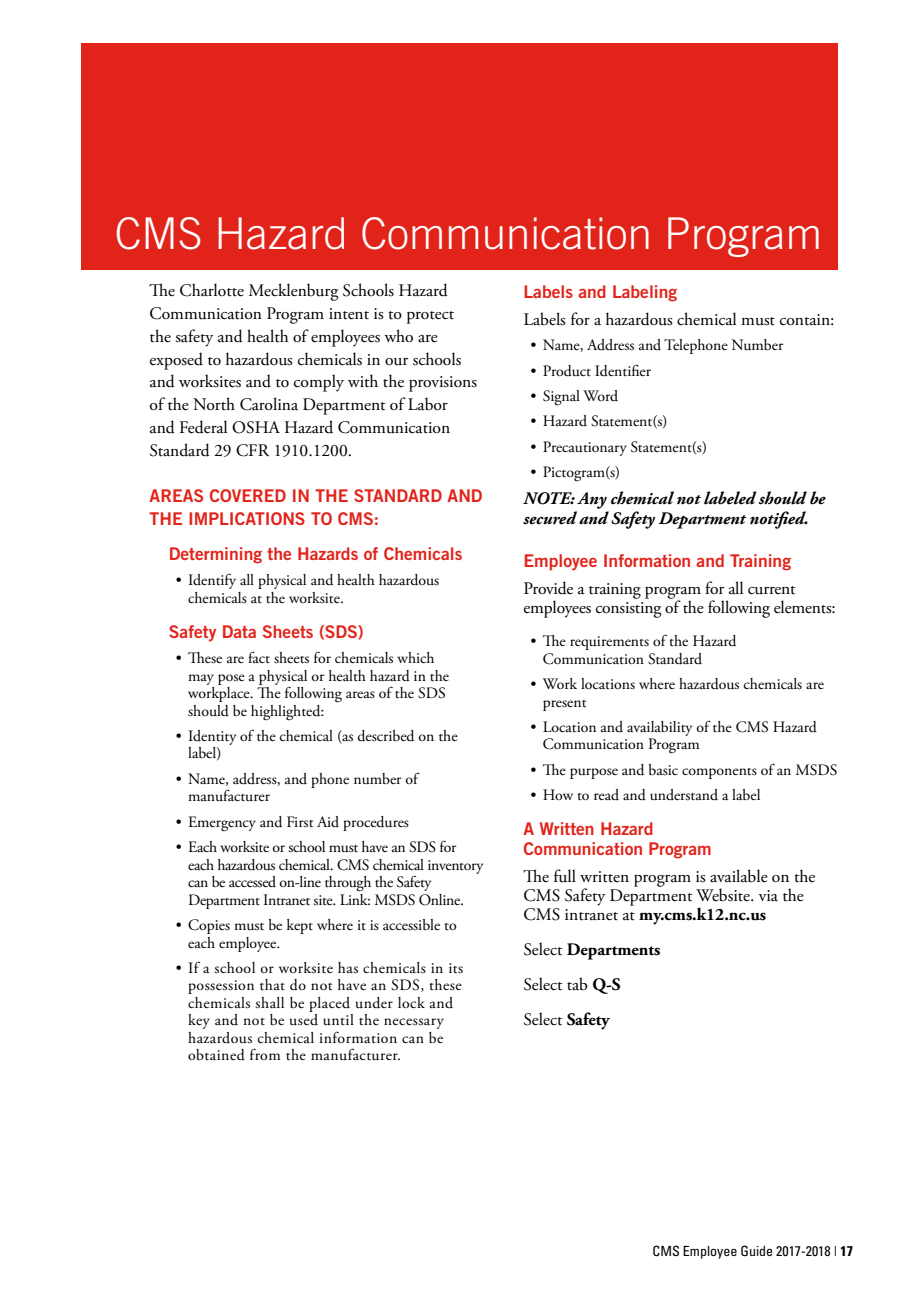
<style>
.page{position:relative;width:901px;height:1292px;background:#fff}
.page>*{position:absolute;margin:0;border:0;box-sizing:border-box;transform-origin:0 0}
.t1{font:300 43.75px "Trade Gothic";color:#fff}
.t2{font:17.5px/22.8px "Adobe Garamond Pro";color:#000}
.t3{font:17.5px/22.8px "Trade Gothic Bold Two";color:#e2231a}
.t4{font:italic 700 17.5px/19.2px "Adobe Garamond Pro";color:#000}
.t5{font:15.75px/17.5px "Adobe Garamond Pro";color:#000}
.t6{font:15.75px/17.5px "Adobe Garamond Pro";letter-spacing:.03em;color:#000}
.t7{font:15.75px/17.5px "Adobe Garamond Pro";letter-spacing:-.02em;color:#000}
.t8{font:condensed 14px "Univers";color:#000}
.s1{font-weight:700}
</style>
<div class="page">
<div style="left:82px;top:43px;width:756px;height:227px;background:#e2231a"></div>
<h1 class="t1" style="left:115px;top:207px;width:709px">CMS Hazard Communication Program</h1>
<p class="t2" style="left:150px;top:280px;width:329px">The Charlotte Mecklenburg Schools Hazard Communication Program intent is to protect the safety and health of employees who are exposed to hazardous chemicals in our schools and worksites and to comply with the provisions of the North Carolina Department of Labor and Federal OSHA Hazard Communication Standard 29 CFR 1910.1200.</p>
<p class="t3" style="left:150px;top:484px;width:334px">AREAS COVERED IN THE STANDARD AND<br>THE IMPLICATIONS TO CMS:</p>
<p class="t3" style="left:169px;top:542px;width:295px">Determining the Hazards of Chemicals</p>
<p class="t5" style="left:188px;top:572px;width:253px;text-indent:-12px">• Identify all physical and health hazardous chemicals at the worksite.</p>
<p class="t3" style="left:169px;top:620px;width:196px">Safety Data Sheets (SDS)</p>
<p class="t5" style="left:188px;top:650px;width:262px;text-indent:-12px">• These are fact sheets for chemicals which may pose a physical or health hazard in the workplace. The following areas of the SDS should be highlighted:</p>
<p class="t5" style="left:188px;top:727px;width:271px;text-indent:-12px">• Identity of the chemical (as described on the label)</p>
<p class="t5" style="left:188px;top:770px;width:231px;text-indent:-12px">• Name, address, and phone number of manufacturer</p>
<p class="t5" style="left:176px;top:813px;width:235px">• Emergency and First Aid procedures</p>
<p class="t7" style="left:188px;top:839px;width:297px;text-indent:-12px">• Each worksite or school must have an SDS for each hazardous chemical. CMS chemical inventory can be accessed on-line through the Safety Department Intranet site. Link: MSDS Online.</p>
<p class="t5" style="left:188px;top:916px;width:270px;text-indent:-12px">• Copies must be kept where it is accessible to each employee.</p>
<p class="t6" style="left:188px;top:959px;width:277px;text-indent:-12px">• If a school or worksite has chemicals in its possession that do not have an SDS, these chemicals shall be placed under lock and key and not be used until the necessary hazardous chemical information can be obtained from the manufacturer.</p>
<p class="t3" style="left:524px;top:280px;width:155px">Labels and Labeling</p>
<p class="t2" style="left:524px;top:309px;width:313px">Labels for a hazardous chemical must contain:</p>
<p class="t5" style="left:531px;top:337px;width:254px">• Name, Address and Telephone Number</p>
<p class="t5" style="left:531px;top:362px;width:122px">• Product Identifier</p>
<p class="t5" style="left:531px;top:388px;width:89px">• Signal Word</p>
<p class="t5" style="left:531px;top:413px;width:138px">• Hazard Statement(s)</p>
<p class="t5" style="left:531px;top:438px;width:178px">• Precautionary Statement(s)</p>
<p class="t5" style="left:531px;top:464px;width:91px">• Pictogram(s)</p>
<p class="t4" style="left:524px;top:489px;width:303px">NOTE: Any chemical not labeled should be secured and Safety Department notified.</p>
<p class="t3" style="left:524px;top:548px;width:269px">Employee Information and Training</p>
<p class="t2" style="left:524px;top:579px;width:314px;line-height:19.2px">Provide a training program for all current employees consisting of the following elements:</p>
<p class="t5" style="left:543px;top:633px;width:195px;text-indent:-12px">• The requirements of the Hazard<br>Communication Standard</p>
<p class="t5" style="left:543px;top:676px;width:283px;text-indent:-12px">• Work locations where hazardous chemicals are present</p>
<p class="t5" style="left:543px;top:718px;width:276px;text-indent:-12px">• Location and availability of the CMS Hazard<br>Communication Program</p>
<p class="t5" style="left:531px;top:761px;width:308px">• The purpose and basic components of an MSDS</p>
<p class="t5" style="left:531px;top:787px;width:231px">• How to read and understand a label</p>
<p class="t3" style="left:524px;top:819px;width:190px;line-height:19.2px">A Written Hazard<br>Communication Program</p>
<p class="t2" style="left:524px;top:867px;width:293px;line-height:19.2px">The full written program is available on the<br>CMS Safety Department Website. via the<br>CMS intranet at <span class="s1">my.cms.k12.nc.us</span></p>
<p class="t2" style="left:524px;top:932px;width:138px;line-height:35px">Select <span class="s1">Departments<br></span>Select tab <span class="s1">Q-S<br></span>Select <span class="s1">Safety</span></p>
<p class="t8" style="left:653px;top:1242px;width:202px">CMS Employee Guide 2017-2018 | <span class="s1">17</span></p>
</div>
